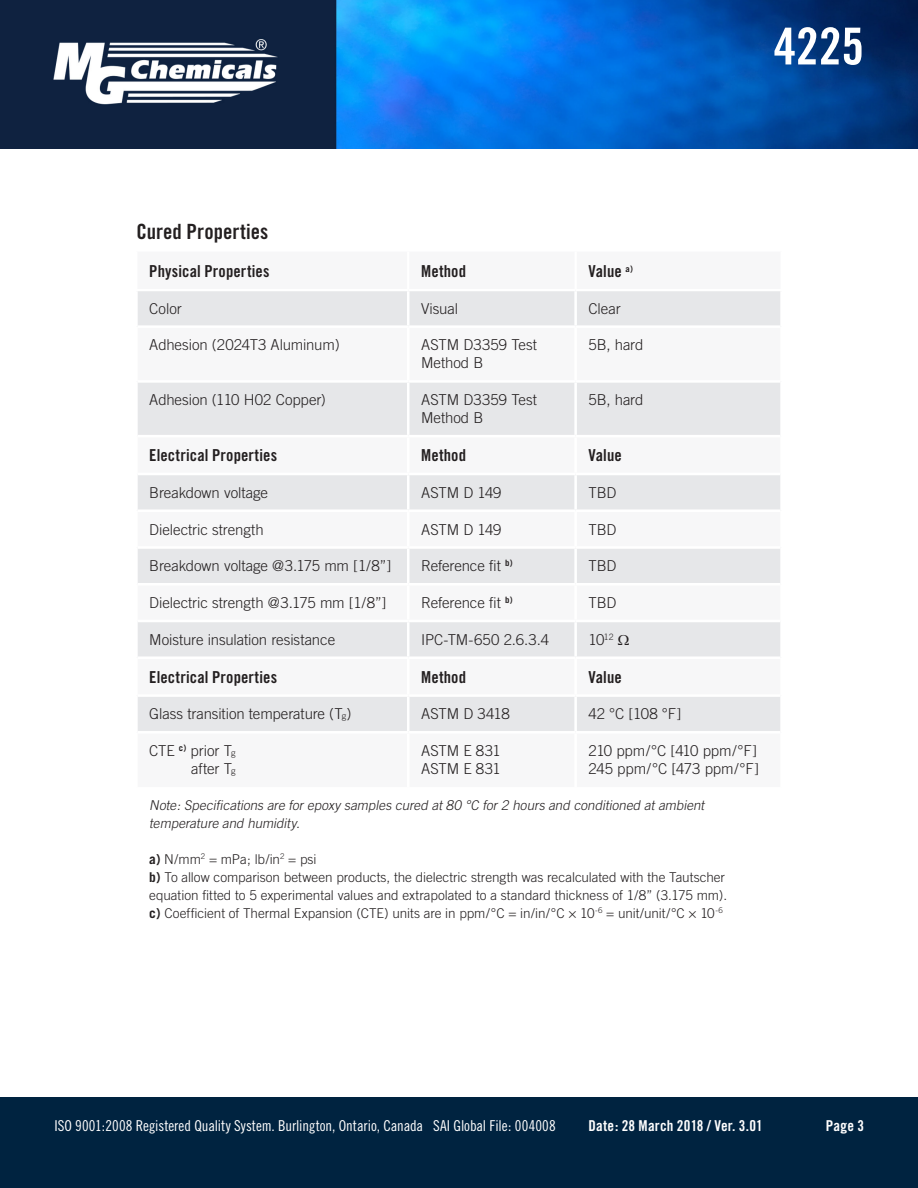
<style>
.page{position:relative;width:918px;height:1188px;background:#fff}
.page>*{position:absolute;margin:0;border:0;box-sizing:border-box;transform-origin:0 0}
.t1{font:51px "Trade Gothic Bold Cond Twenty";color:#fff}
.t2{font:21px "Trade Gothic Bold Cond Twenty";color:#231f20}
.t3{font:16.5px "Trade Gothic Bold Cond Twenty";letter-spacing:.005em;color:#231f20}
.t4{font:300 15px/18px "Trade Gothic";letter-spacing:-.005em;color:#231f20}
.t5{font:15px "Trade Gothic Cond Eighteen";letter-spacing:-.005em;color:#fff}
.t6{font:15px "Trade Gothic Bold Cond Twenty";letter-spacing:.015em;color:#fff}
.t7{font:300 15px "Trade Gothic";letter-spacing:-.025em;color:#231f20}
.t8{font:300 13.5px/18px "Trade Gothic";color:#231f20}
.t9{font:italic 300 13.5px/18px "Trade Gothic";color:#231f20}
.s1{font-size:9px}
.s2{font-weight:700}
</style>
<div class="page">
<img style="left:0;top:0;width:918px;height:149px">
<div style="left:0;top:1097px;width:918px;height:91px;background:#002340"></div>
<svg style="left:138px;top:291px;width:642px;height:440px;fill:#e6e7e9"></svg>
<hr style="left:407px;top:291px;width:3px;height:34px;background:#fff">
<hr style="left:574px;top:291px;width:3px;height:34px;background:#fff">
<hr style="left:138px;top:325px;width:270px;height:3px;background:#fff">
<hr style="left:408px;top:325px;width:168px;height:3px;background:#fff">
<hr style="left:407px;top:328px;width:3px;height:52px;background:#fff">
<hr style="left:576px;top:325px;width:204px;height:3px;background:#fff">
<hr style="left:574px;top:328px;width:3px;height:52px;background:#fff">
<hr style="left:138px;top:380px;width:270px;height:3px;background:#fff">
<hr style="left:408px;top:380px;width:168px;height:3px;background:#fff">
<hr style="left:407px;top:383px;width:3px;height:52px;background:#fff">
<hr style="left:576px;top:380px;width:204px;height:3px;background:#fff">
<hr style="left:574px;top:383px;width:3px;height:52px;background:#fff">
<hr style="left:138px;top:435px;width:270px;height:2px;background:#fff">
<hr style="left:408px;top:435px;width:168px;height:2px;background:#fff">
<hr style="left:407px;top:437px;width:3px;height:36px;background:#fff">
<hr style="left:576px;top:435px;width:204px;height:2px;background:#fff">
<hr style="left:574px;top:437px;width:3px;height:36px;background:#fff">
<hr style="left:138px;top:473px;width:270px;height:2px;background:#fff">
<hr style="left:408px;top:473px;width:168px;height:2px;background:#fff">
<hr style="left:407px;top:475px;width:3px;height:34px;background:#fff">
<hr style="left:576px;top:473px;width:204px;height:2px;background:#fff">
<hr style="left:574px;top:475px;width:3px;height:34px;background:#fff">
<hr style="left:138px;top:509px;width:270px;height:3px;background:#fff">
<hr style="left:408px;top:509px;width:168px;height:3px;background:#fff">
<hr style="left:407px;top:512px;width:3px;height:34px;background:#fff">
<hr style="left:576px;top:509px;width:204px;height:3px;background:#fff">
<hr style="left:574px;top:512px;width:3px;height:34px;background:#fff">
<hr style="left:138px;top:546px;width:270px;height:3px;background:#fff">
<hr style="left:408px;top:546px;width:168px;height:3px;background:#fff">
<hr style="left:407px;top:549px;width:3px;height:34px;background:#fff">
<hr style="left:576px;top:546px;width:204px;height:3px;background:#fff">
<hr style="left:574px;top:549px;width:3px;height:34px;background:#fff">
<hr style="left:138px;top:583px;width:270px;height:3px;background:#fff">
<hr style="left:408px;top:583px;width:168px;height:3px;background:#fff">
<hr style="left:407px;top:586px;width:3px;height:34px;background:#fff">
<hr style="left:576px;top:583px;width:204px;height:3px;background:#fff">
<hr style="left:574px;top:586px;width:3px;height:34px;background:#fff">
<hr style="left:138px;top:620px;width:270px;height:2px;background:#fff">
<hr style="left:408px;top:620px;width:168px;height:2px;background:#fff">
<hr style="left:407px;top:622px;width:3px;height:34px;background:#fff">
<hr style="left:576px;top:620px;width:204px;height:2px;background:#fff">
<hr style="left:574px;top:622px;width:3px;height:34px;background:#fff">
<hr style="left:138px;top:656px;width:270px;height:3px;background:#fff">
<hr style="left:408px;top:656px;width:168px;height:3px;background:#fff">
<hr style="left:407px;top:659px;width:3px;height:35px;background:#fff">
<hr style="left:576px;top:656px;width:204px;height:3px;background:#fff">
<hr style="left:574px;top:659px;width:3px;height:35px;background:#fff">
<hr style="left:138px;top:694px;width:270px;height:3px;background:#fff">
<hr style="left:408px;top:694px;width:168px;height:3px;background:#fff">
<hr style="left:407px;top:697px;width:3px;height:34px;background:#fff">
<hr style="left:576px;top:694px;width:204px;height:3px;background:#fff">
<hr style="left:574px;top:697px;width:3px;height:34px;background:#fff">
<svg style="left:618px;top:634px;width:11px;height:11px"></svg>
<h1 class="t1" style="left:774px;top:15px;width:92px">4225</h1>
<p class="t2" style="left:136px;top:218px;width:134px">Cured Properties</p>
<p class="t3" style="left:149px;top:261px;width:122px">Physical Properties</p>
<p class="t3" style="left:421px;top:261px;width:46px">Method</p>
<p class="t3" style="left:589px;top:261px;width:46px">Value <sup>a)</sup></p>
<p class="t4" style="left:149px;top:299px;width:34px">Color</p>
<p class="t4" style="left:421px;top:299px;width:38px">Visual</p>
<p class="t4" style="left:589px;top:299px;width:34px">Clear</p>
<p class="t4" style="left:149px;top:336px;width:192px">Adhesion (2024T3 Aluminum)</p>
<p class="t4" style="left:421px;top:336px;width:117px">ASTM D3359 Test<br>Method B</p>
<p class="t4" style="left:589px;top:336px;width:56px">5B, hard</p>
<p class="t4" style="left:149px;top:391px;width:178px">Adhesion (110 H02 Copper)</p>
<p class="t4" style="left:421px;top:391px;width:117px">ASTM D3359 Test<br>Method B</p>
<p class="t4" style="left:589px;top:391px;width:56px">5B, hard</p>
<p class="t3" style="left:149px;top:445px;width:129px">Electrical Properties</p>
<p class="t3" style="left:421px;top:445px;width:46px">Method</p>
<p class="t3" style="left:589px;top:445px;width:35px">Value</p>
<p class="t4" style="left:149px;top:483px;width:120px">Breakdown voltage</p>
<p class="t4" style="left:421px;top:483px;width:82px">ASTM D 149</p>
<p class="t4" style="left:589px;top:483px;width:29px">TBD</p>
<p class="t4" style="left:149px;top:520px;width:116px">Dielectric strength</p>
<p class="t4" style="left:421px;top:520px;width:82px">ASTM D 149</p>
<p class="t4" style="left:589px;top:520px;width:29px">TBD</p>
<p class="t4" style="left:149px;top:557px;width:244px">Breakdown voltage @3.175 mm [1/8”]</p>
<p class="t4" style="left:421px;top:557px;width:93px">Reference fit <sup>b)</sup></p>
<p class="t4" style="left:589px;top:557px;width:29px">TBD</p>
<p class="t4" style="left:149px;top:593px;width:239px">Dielectric strength @3.175 mm [1/8”]</p>
<p class="t4" style="left:421px;top:593px;width:93px">Reference fit <sup>b)</sup></p>
<p class="t4" style="left:589px;top:593px;width:29px">TBD</p>
<p class="t4" style="left:149px;top:630px;width:187px">Moisture insulation resistance</p>
<p class="t4" style="left:421px;top:630px;width:129px">IPC-TM-650 2.6.3.4</p>
<p class="t4" style="left:589px;top:630px;width:26px">10<sup>12</sup></p>
<p class="t3" style="left:149px;top:667px;width:129px">Electrical Properties</p>
<p class="t3" style="left:421px;top:667px;width:46px">Method</p>
<p class="t3" style="left:589px;top:667px;width:35px">Value</p>
<p class="t4" style="left:149px;top:705px;width:204px">Glass transition temperature (T<span class="s1">g</span>)</p>
<p class="t4" style="left:421px;top:705px;width:90px">ASTM D 3418</p>
<p class="t4" style="left:589px;top:705px;width:94px">42 °C [108 °F]</p>
<p class="t4" style="left:149px;top:742px;width:88px">CTE <sup>c)</sup> prior T<span class="s1">g</span></p>
<p class="t4" style="left:191px;top:760px;width:46px">after T<span class="s1">g</span></p>
<p class="t7" style="left:589px;top:742px;width:170px">210 ppm/°C [410 ppm/°F]</p>
<p class="t4" style="left:589px;top:760px;width:172px">245 ppm/°C [473 ppm/°F]</p>
<p class="t9" style="left:149px;top:796px;width:559px">Note: Specifications are for epoxy samples cured at 80 °C for 2 hours and conditioned at ambient temperature and humidity.</p>
<p class="t8" style="left:149px;top:850px;width:169px"><span class="s2">a)</span> N/mm<sup>2</sup> = mPa; lb/in<sup>2</sup> = psi</p>
<p class="t8" style="left:149px;top:868px;width:580px"><span class="s2">b)</span> To allow comparison between products, the dielectric strength was recalculated with the Tautscher equation fitted to 5 experimental values and extrapolated to a standard thickness of 1/8” (3.175 mm).</p>
<p class="t8" style="left:149px;top:904px;width:575px"><span class="s2">c)</span> Coefficient of Thermal Expansion (CTE) units are in ppm/°C = in/in/°C × 10<sup>-6</sup> = unit/unit/°C × 10<sup>-6</sup></p>
<p class="t4" style="left:421px;top:742px;width:81px">ASTM E 831</p>
<p class="t4" style="left:421px;top:760px;width:81px">ASTM E 831</p>
<p class="t5" style="left:54px;top:1117px;width:503px">ISO 9001:2008 Registered Quality System. Burlington, Ontario, Canada SAI Global File: 004008</p>
<p class="t6" style="left:588px;top:1117px;width:176px">Date: 28 March 2018 / Ver. 3.01</p>
<p class="t6" style="left:826px;top:1116px;width:40px">Page 3</p>
</div>
